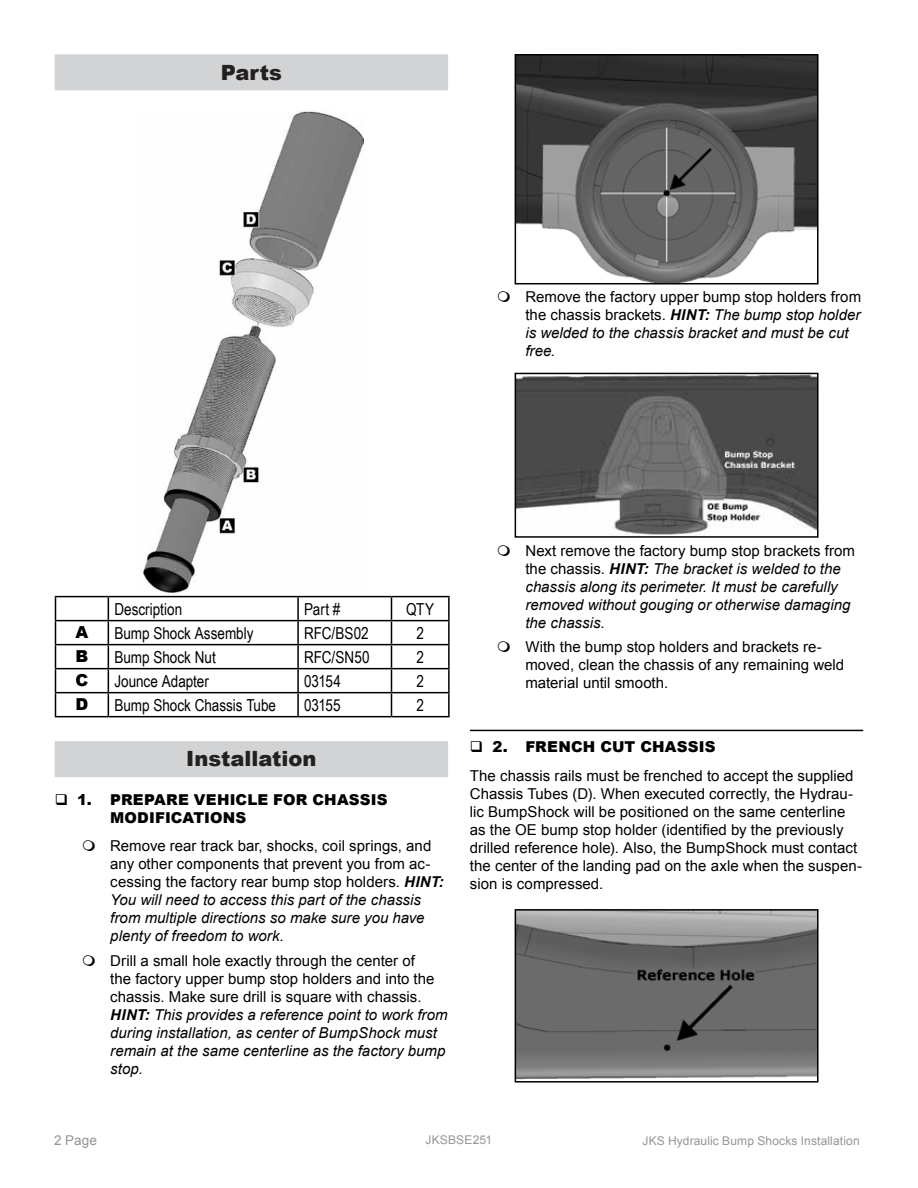
<style>
.page{position:relative;width:918px;height:1188px;background:#fff}
.page>*{position:absolute;margin:0;border:0;box-sizing:border-box;transform-origin:0 0}
.t1{font:900 21px "Arial";color:#241f21}
.t2{font:16.5px "Arial Narrow";color:#000}
.t3{font:900 16.5px "Arial";color:#000}
.t4{font:15px/18px "Arial";letter-spacing:.005em;color:#000}
.t5{font:italic 15px/18px "Arial";color:#000}
.t6{font:900 15px/18px "Arial";letter-spacing:.01em;color:#000}
.t7{font:13.5px "Arial";color:#939598}
.t8{font:12px "Arial";letter-spacing:.01em;color:#939598}
.s1{font-style:normal}
.s2{font-weight:700}
.s3{font-weight:700;font-style:italic}
.s4{font-style:italic}
</style>
<div class="page">
<div style="left:55px;top:54px;width:393px;height:36px;background:#d1d3d4"></div>
<div style="left:55px;top:741px;width:393px;height:36px;background:#d1d3d4"></div>
<img style="left:142px;top:111px;width:221px;height:482px">
<hr style="left:55px;top:596px;width:53px;height:1px;background:#000">
<hr style="left:108px;top:596px;width:190px;height:1px;background:#000">
<hr style="left:298px;top:596px;width:94px;height:1px;background:#000">
<hr style="left:297px;top:597px;width:2px;height:23px;background:#000">
<hr style="left:392px;top:596px;width:58px;height:1px;background:#000">
<hr style="left:448px;top:597px;width:2px;height:23px;background:#000">
<hr style="left:55px;top:620px;width:53px;height:1px;background:#000">
<hr style="left:108px;top:620px;width:190px;height:1px;background:#000">
<hr style="left:298px;top:620px;width:94px;height:1px;background:#000">
<hr style="left:297px;top:621px;width:2px;height:23px;background:#000">
<hr style="left:392px;top:620px;width:58px;height:1px;background:#000">
<hr style="left:448px;top:621px;width:2px;height:23px;background:#000">
<hr style="left:55px;top:644px;width:53px;height:1px;background:#000">
<hr style="left:108px;top:644px;width:190px;height:1px;background:#000">
<hr style="left:298px;top:644px;width:94px;height:1px;background:#000">
<hr style="left:297px;top:645px;width:2px;height:23px;background:#000">
<hr style="left:392px;top:644px;width:58px;height:1px;background:#000">
<hr style="left:448px;top:645px;width:2px;height:23px;background:#000">
<hr style="left:55px;top:668px;width:53px;height:1px;background:#000">
<hr style="left:108px;top:668px;width:190px;height:1px;background:#000">
<hr style="left:298px;top:668px;width:94px;height:1px;background:#000">
<hr style="left:297px;top:669px;width:2px;height:23px;background:#000">
<hr style="left:392px;top:668px;width:58px;height:1px;background:#000">
<hr style="left:448px;top:669px;width:2px;height:23px;background:#000">
<hr style="left:55px;top:692px;width:53px;height:1px;background:#000">
<svg style="left:55px;top:597px;width:1px;height:119px"></svg>
<hr style="left:108px;top:692px;width:190px;height:1px;background:#000">
<svg style="left:108px;top:597px;width:1px;height:119px"></svg>
<hr style="left:298px;top:692px;width:94px;height:1px;background:#000">
<hr style="left:297px;top:693px;width:2px;height:23px;background:#000">
<hr style="left:392px;top:692px;width:58px;height:1px;background:#000">
<svg style="left:391px;top:597px;width:1px;height:119px"></svg>
<hr style="left:448px;top:693px;width:2px;height:23px;background:#000">
<hr style="left:55px;top:716px;width:53px;height:1px;background:#000">
<hr style="left:108px;top:716px;width:190px;height:1px;background:#000">
<hr style="left:298px;top:716px;width:94px;height:1px;background:#000">
<hr style="left:392px;top:716px;width:58px;height:1px;background:#000">
<hr style="left:470px;top:730px;width:393px;height:1px;background:#000">
<img style="left:518px;top:57px;width:298px;height:224px">
<div style="left:515px;top:54px;width:304px;height:230px;border:2px solid #000"></div>
<img style="left:518px;top:376px;width:298px;height:159px">
<div style="left:515px;top:373px;width:304px;height:165px;border:2px solid #000"></div>
<img style="left:518px;top:912px;width:298px;height:168px">
<div style="left:515px;top:909px;width:304px;height:174px;border:2px solid #000"></div>
<h1 class="t1" style="left:221px;top:57px;width:63px">Parts</h1>
<p class="t5" style="left:525px;top:288px;width:337px"><span class="s1">Remove the factory upper bump stop holders from the chassis brackets.</span> <span class="s2">HINT:</span> The bump stop holder is welded to the chassis bracket and must be cut free.</p>
<p class="t2" style="left:114px;top:597px;width:69px">Description</p>
<p class="t2" style="left:304px;top:597px;width:38px">Part #</p>
<p class="t2" style="left:406px;top:597px;width:29px">QTY</p>
<p class="t3" style="left:76px;top:621px;width:14px">A</p>
<p class="t2" style="left:114px;top:621px;width:141px">Bump Shock Assembly</p>
<p class="t2" style="left:304px;top:621px;width:66px">RFC/BS02</p>
<p class="t2" style="left:416px;top:621px;width:9px">2</p>
<p class="t3" style="left:76px;top:645px;width:14px">B</p>
<p class="t2" style="left:114px;top:645px;width:103px">Bump Shock Nut</p>
<p class="t2" style="left:304px;top:645px;width:67px">RFC/SN50</p>
<p class="t2" style="left:416px;top:645px;width:9px">2</p>
<p class="t3" style="left:76px;top:669px;width:14px">C</p>
<p class="t2" style="left:114px;top:669px;width:96px">Jounce Adapter</p>
<p class="t2" style="left:304px;top:669px;width:38px">03154</p>
<p class="t2" style="left:416px;top:669px;width:9px">2</p>
<p class="t3" style="left:76px;top:693px;width:14px">D</p>
<p class="t2" style="left:114px;top:693px;width:163px">Bump Shock Chassis Tube</p>
<p class="t2" style="left:304px;top:693px;width:38px">03155</p>
<p class="t2" style="left:416px;top:693px;width:9px">2</p>
<h1 class="t1" style="left:186px;top:744px;width:132px">Installation</h1>
<p class="t6" style="left:110px;top:790px;width:279px;text-indent:-33px">1. PREPARE VEHICLE FOR CHASSIS<br>MODIFICATIONS</p>
<p class="t4" style="left:110px;top:837px;width:335px">Remove rear track bar, shocks, coil springs, and any other components that prevent you from ac&shy;cessing the factory rear bump stop holders. <span class="s3">HINT:<br></span><span class="s4">You will need to access this part of the chassis from multiple directions so make sure you have plenty of freedom to work.</span></p>
<p class="t5" style="left:110px;top:952px;width:339px"><span class="s1">Drill a small hole exactly through the center of<br>the factory upper bump stop holders and into the chassis. Make sure drill is square with chassis.<br></span><span class="s2">HINT:</span> This provides a reference point to work from during installation, as center of BumpShock must remain at the same centerline as the factory bump stop.</p>
<p class="t5" style="left:525px;top:542px;width:331px"><span class="s1">Next remove the factory bump stop brackets from the chassis.</span> <span class="s2">HINT:</span> The bracket is welded to the chassis along its perimeter. It must be carefully removed without gouging or otherwise damaging the chassis.</p>
<p class="t4" style="left:525px;top:638px;width:320px">With the bump stop holders and brackets re&shy;moved, clean the chassis of any remaining weld material until smooth.</p>
<p class="t6" style="left:492px;top:737px;width:225px">2. FRENCH CUT CHASSIS</p>
<p class="t4" style="left:470px;top:767px;width:394px">The chassis rails must be frenched to accept the supplied Chassis Tubes (D). When executed correctly, the Hydrau&shy;lic BumpShock will be positioned on the same centerline as the OE bump stop holder (identified by the previously drilled reference hole). Also, the BumpShock must contact the center of the landing pad on the axle when the suspen&shy;sion is compressed.</p>
<p class="t7" style="left:54px;top:1131px;width:44px">2 Page</p>
<p class="t8" style="left:426px;top:1132px;width:68px">JKSBSE251</p>
<p class="t8" style="left:643px;top:1133px;width:219px">JKS Hydraulic Bump Shocks Installation</p>
</div>
